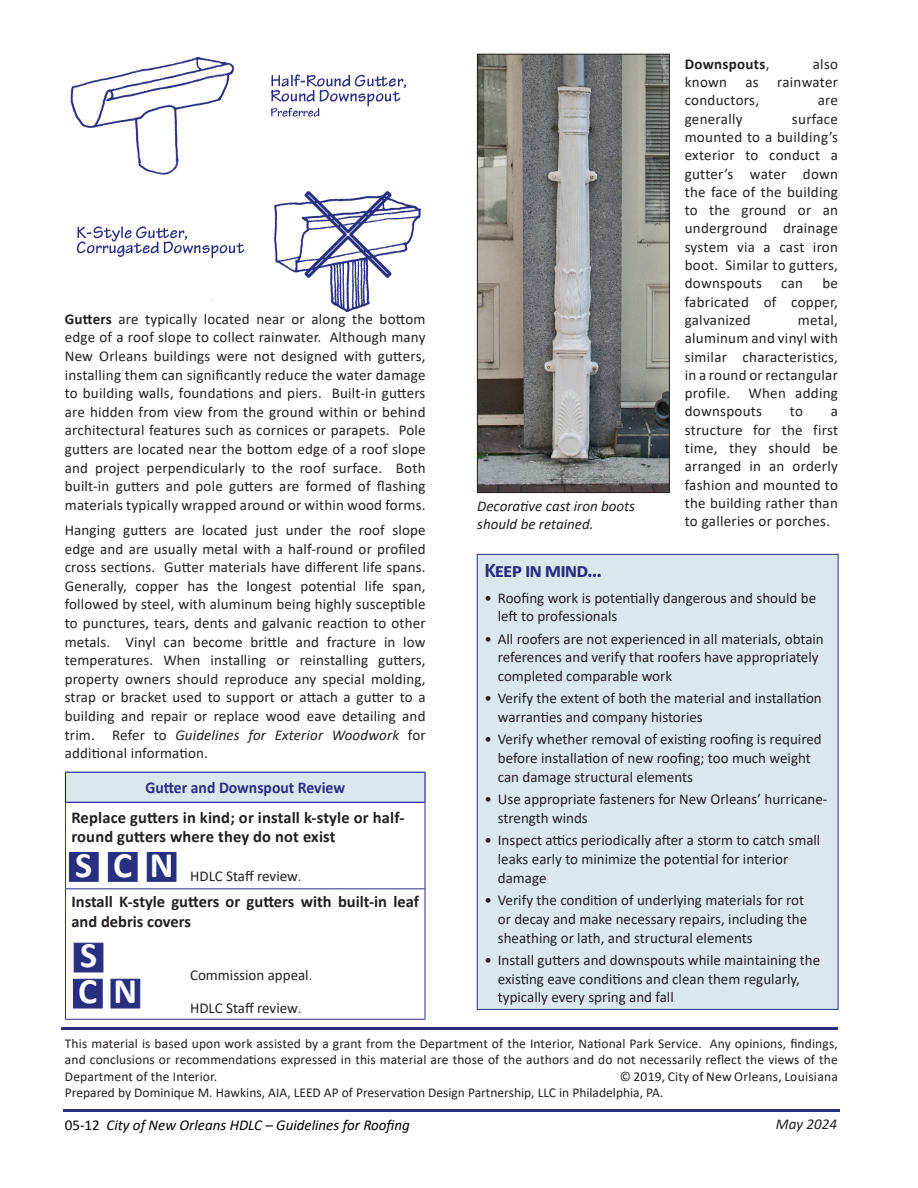
<style>
.page{position:relative;width:918px;height:1188px;background:#fff}
.page>*{position:absolute;margin:0;border:0;box-sizing:border-box;transform-origin:0 0}
.t1{font:700 36px/36px "Calibri";color:#fff}
.t2{font:700 21px "Calibri";letter-spacing:-.045em;color:#282f80}
.t3{font:700 16.5px/19.5px "Calibri";color:#231f20}
.t4{font:700 16.5px "Calibri";color:#282f80;scale:.95 1}
.t5{font:15px/18.3px "Calibri";color:#231f20}
.t6{font:italic 15px/18.3px "Calibri";color:#231f20}
.t7{font:italic 15px "Calibri";color:#000}
.t8{font:700 15px "Calibri";color:#231f20}
.t9{font:15px "Calibri";letter-spacing:.02em;color:#231f20}
.t10{font:13.5px/16.5px "Calibri";color:#231f20;text-align:justify}
.s1{font-weight:700}
.s2{font-style:italic}
.s3{font-weight:300}
.s4{font-weight:400}
.s5{font-style:normal}
</style>
<div class="page">
<hr style="left:63px;top:1109px;width:777px;height:2px;background:#282f80">
<div style="left:65px;top:772px;width:360px;height:30px;background:#dae8ee"></div>
<hr style="left:65px;top:772px;width:360px;height:1px;background:#00009a">
<svg style="left:65px;top:773px;width:1px;height:29px"></svg>
<svg style="left:425px;top:773px;width:1px;height:29px"></svg>
<hr style="left:65px;top:802px;width:360px;height:1px;background:#00009a">
<hr style="left:65px;top:803px;width:1px;height:85px;background:#282f80">
<hr style="left:425px;top:803px;width:1px;height:85px;background:#282f80">
<hr style="left:65px;top:888px;width:360px;height:1px;background:#282f80">
<hr style="left:65px;top:889px;width:1px;height:130px;background:#282f80">
<hr style="left:425px;top:889px;width:1px;height:130px;background:#282f80">
<hr style="left:65px;top:1019px;width:360px;height:1px;background:#282f80">
<div style="left:69px;top:852px;width:30px;height:30px;background:#282f80;border:1px solid #282f80"></div>
<div style="left:108px;top:852px;width:30px;height:30px;background:#282f80;border:1px solid #282f80"></div>
<div style="left:147px;top:852px;width:29px;height:30px;background:#282f80;border:1px solid #282f80"></div>
<div style="left:74px;top:943px;width:29px;height:29px;background:#282f80;border:1px solid #282f80"></div>
<div style="left:73px;top:979px;width:30px;height:29px;background:#282f80;border:1px solid #282f80"></div>
<div style="left:111px;top:979px;width:29px;height:29px;background:#282f80;border:1px solid #282f80"></div>
<img style="left:70px;top:57px;width:351px;height:256px">
<img style="left:479px;top:56px;width:189px;height:435px">
<div style="left:477px;top:54px;width:193px;height:439px;border:1px solid #231f20"></div>
<div style="left:477px;top:554px;width:361px;height:455px;background:#dae8ee"></div>
<hr style="left:61px;top:1028px;width:777px;height:2px;background:#282f80">
<p class="t5" style="left:65px;top:309px;width:362px;text-align:justify"><span class="s1">Gutters</span> are typically located near or along the bottom edge of a roof slope to collect rainwater. Although many New Orleans buildings were not designed with gutters, installing them can significantly reduce the water damage to building walls, foundations and piers. Built-in gutters are hidden from view from the ground within or behind architectural features such as cornices or parapets. Pole gutters are located near the bottom edge of a roof slope and project perpendicularly to the roof surface. Both built-in gutters and pole gutters are formed of flashing materials typically wrapped around or within wood forms.</p>
<p class="t5" style="left:65px;top:520px;width:362px;text-align:justify">Hanging gutters are located just under the roof slope edge and are usually metal with a half-round or profiled cross sections. Gutter materials have different life spans.<br>Generally, copper has the longest potential life span, followed by steel, with aluminum being highly susceptible to punctures, tears, dents and galvanic reaction to other metals. Vinyl can become brittle and fracture in low temperatures. When installing or reinstalling gutters, property owners should reproduce any special molding, strap or bracket used to support or attach a gutter to a building and repair or replace wood eave detailing and trim. Refer to <span class="s2">Guidelines for Exterior Woodwork</span> for additional information.</p>
<p class="t4" style="left:145px;top:776px;width:212px">Gutter and Downspout Review</p>
<p class="t3" style="left:71px;top:807px;width:335px">Replace gutters in kind; or install k-style or half&shy;round gutters where they do not exist</p>
<p class="t5" style="left:190px;top:866px;width:113px">HDLC Staff review<span class="s3">.</span></p>
<p class="t3" style="left:71px;top:892px;width:349px">Install K-style gutters or gutters with built-in leaf and debris covers</p>
<h1 class="t1" style="left:75px;top:846px;width:100px">SCN</h1>
<h1 class="t1" style="left:78px;top:937px;width:60px">S<br>C N</h1>
<p class="t5" style="left:190px;top:966px;width:124px">Commission appeal<span class="s3">.</span></p>
<p class="t5" style="left:190px;top:999px;width:113px">HDLC Staff review<span class="s3">.</span></p>
<p class="t5" style="left:685px;top:54px;width:155px;text-align:justify;text-indent:128px">also known as rainwater conductors,</p>
<p class="t8" style="left:685px;top:53px;width:86px">Downspouts<span class="s4">,</span></p>
<p class="t5" style="left:818px;top:91px;width:22px">are</p>
<p class="t5" style="left:685px;top:109px;width:155px;text-align:justify;text-indent:107px">surface mounted to a building’s exterior to conduct a gutter’s water down the face of the building to the ground or an underground drainage system via a cast iron boot. Similar to gutters, downspouts</p>
<p class="t9" style="left:685px;top:108px;width:59px">generally</p>
<p class="t5" style="left:685px;top:274px;width:155px;text-align:justify;text-indent:138px">be fabricated of copper, galvanized</p>
<p class="t5" style="left:781px;top:274px;width:23px">can</p>
<p class="t5" style="left:685px;top:310px;width:155px;text-align:justify;text-indent:113px">metal, aluminum and vinyl with similar characteristics, in a round or rectangular profile. When adding downspouts</p>
<p class="t5" style="left:790px;top:402px;width:15px">to</p>
<p class="t5" style="left:685px;top:402px;width:155px;text-align:justify;text-indent:146px">a structure for the first time, they should be arranged in an orderly fashion and mounted to the building rather than to galleries or porches.</p>
<p class="t6" style="left:477px;top:496px;width:159px">Decorative cast iron boots should be retained.</p>
<h2 class="t2" style="left:484px;top:555px;width:119px">Keep in mind...</h2>
<p class="t5" style="left:498px;top:588px;width:320px;line-height:18.8px;text-indent:-14px">• Roofing work is potentially dangerous and should be left to professionals</p>
<p class="t5" style="left:498px;top:629px;width:328px;line-height:18.8px;text-indent:-14px">• All roofers are not experienced in all materials, obtain references and verify that roofers have appropriately completed comparable work</p>
<p class="t5" style="left:498px;top:689px;width:325px;line-height:18.8px;text-indent:-14px">• Verify the extent of both the material and installation warranties and company histories</p>
<p class="t5" style="left:498px;top:730px;width:325px;line-height:18.8px;text-indent:-14px">• Verify whether removal of existing roofing is required before installation of new roofing; too much weight can damage structural elements</p>
<p class="t5" style="left:498px;top:790px;width:331px;line-height:18.8px;text-indent:-14px">• Use appropriate fasteners for New Orleans’ hurricane&shy;strength winds</p>
<p class="t5" style="left:498px;top:831px;width:324px;line-height:18.8px;text-indent:-14px">• Inspect attics periodically after a storm to catch small leaks early to minimize the potential for interior damage</p>
<p class="t5" style="left:498px;top:890px;width:311px;line-height:18.8px;text-indent:-14px">• Verify the condition of underlying materials for rot or decay and make necessary repairs, including the sheathing or lath, and structural elements</p>
<p class="t5" style="left:498px;top:950px;width:324px;line-height:18.8px;text-indent:-14px">• Install gutters and downspouts while maintaining the existing eave conditions and clean them regularly, typically every spring and fall</p>
<p class="t10" style="left:65px;top:1035px;width:774px">This material is based upon work assisted by a grant from the Department of the Interior, National Park Service. Any opinions, findings, and conclusions or recommendations expressed in this material are those of the authors and do not necessarily reflect the views of the Department of the Interior.</p>
<p class="t10" style="left:65px;top:1068px;width:774px;text-indent:555px">© 2019, City of New Orleans, Louisiana<br>Prepared by Dominique M. Hawkins, AIA, LEED AP of Preservation Design Partnership, LLC in Philadelphia, PA.</p>
<p class="t7" style="left:65px;top:1115px;width:347px"><span class="s5">05-12</span> City of New Orleans HDLC – Guidelines for Roofing</p>
<p class="t6" style="left:776px;top:1114px;width:63px">May 2024</p>
</div>
